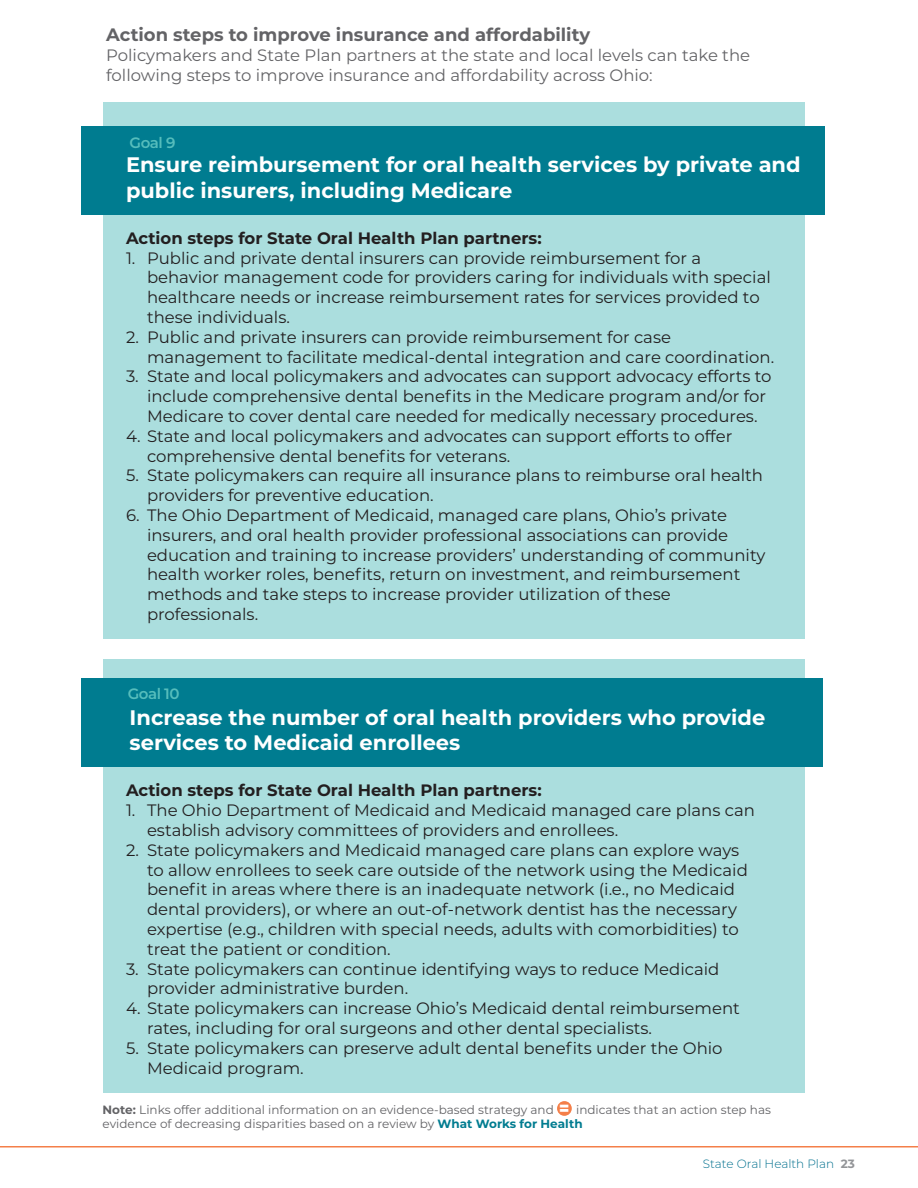
<style>
.page{position:relative;width:918px;height:1188px;background:#fff}
.page>*{position:absolute;margin:0;border:0;box-sizing:border-box;transform-origin:0 0}
.t1{font:700 21px/25.2px "Montserrat";color:#fff}
.t2{font:700 18px "Montserrat";color:#636366}
.t3{font:16.5px/19.8px "Montserrat";color:#231f20}
.t4{font:16.5px/19.8px "Montserrat";color:#636366}
.t5{font:700 16.5px "Montserrat";color:#231f20}
.t6{font:900 16.5px "Montserrat";color:#fff}
.t7{font:600 15px "Montserrat";letter-spacing:-.03em;color:#56bdbc}
.t8{font:12px/14.4px "Montserrat";color:#636366}
.t9{font:300 12px "Montserrat";color:#01708e}
.s1{font-weight:700}
.s2{font-weight:700;color:#007c90}
.s3{font-weight:700;color:#939598}
</style>
<div class="page">
<hr style="left:0;top:1146px;width:918px;height:2px;background:#f47f49">
<div style="left:103px;top:103px;width:702px;height:536px;background:#abdede"></div>
<div style="left:81px;top:126px;width:743px;height:88px;background:#007c90"></div>
<div style="left:103px;top:659px;width:702px;height:434px;background:#abdede"></div>
<div style="left:81px;top:679px;width:742px;height:88px;background:#007c90"></div>
<div style="left:557px;top:1101px;width:15px;height:15px;background:#f47f49;border-radius:50%"></div>
<p class="t2" style="left:106px;top:22px;width:485px">Action steps to improve insurance and affordability</p>
<p class="t4" style="left:106px;top:45px;width:645px">Policymakers and State Plan partners at the state and local levels can take the following steps to improve insurance and affordability across Ohio:</p>
<p class="t7" style="left:130px;top:132px;width:47px">Goal 9</p>
<p class="t1" style="left:126px;top:151px;width:676px">Ensure reimbursement for oral health services by private and public insurers, including Medicare</p>
<p class="t5" style="left:126px;top:226px;width:417px">Action steps for State Oral Health Plan partners:</p>
<p class="t3" style="left:147px;top:247px;width:625px;text-indent:-21px">1. Public and private dental insurers can provide reimbursement for a behavior management code for providers caring for individuals with special healthcare needs or increase reimbursement rates for services provided to these individuals.</p>
<p class="t3" style="left:147px;top:326px;width:629px;text-indent:-21px">2. Public and private insurers can provide reimbursement for case management to facilitate medical-dental integration and care coordination.</p>
<p class="t3" style="left:147px;top:366px;width:626px;text-indent:-21px">3. State and local policymakers and advocates can support advocacy efforts to include comprehensive dental benefits in the Medicare program and/or for<br>Medicare to cover dental care needed for medically necessary procedures.</p>
<p class="t3" style="left:147px;top:425px;width:587px;text-indent:-21px">4. State and local policymakers and advocates can support efforts to offer comprehensive dental benefits for veterans.</p>
<p class="t3" style="left:147px;top:465px;width:618px;text-indent:-21px">5. State policymakers can require all insurance plans to reimburse oral health providers for preventive education.</p>
<p class="t3" style="left:147px;top:505px;width:620px;text-indent:-21px">6. The Ohio Department of Medicaid, managed care plans, Ohio’s private insurers, and oral health provider professional associations can provide education and training to increase providers’ understanding of community health worker roles, benefits, return on investment, and reimbursement methods and take steps to increase provider utilization of these professionals.</p>
<p class="t7" style="left:128px;top:683px;width:53px">Goal 10</p>
<p class="t1" style="left:130px;top:704px;width:637px">Increase the number of oral health providers who provide services to Medicaid enrollees</p>
<p class="t5" style="left:126px;top:779px;width:417px">Action steps for State Oral Health Plan partners:</p>
<p class="t3" style="left:147px;top:800px;width:609px;text-indent:-21px">1. The Ohio Department of Medicaid and Medicaid managed care plans can establish advisory committees of providers and enrollees.</p>
<p class="t3" style="left:147px;top:839px;width:602px;text-indent:-21px">2. State policymakers and Medicaid managed care plans can explore ways to allow enrollees to seek care outside of the network using the Medicaid benefit in areas where there is an inadequate network (i.e., no Medicaid dental providers), or where an out-of-network dentist has the necessary expertise (e.g., children with special needs, adults with comorbidities) to treat the patient or condition.</p>
<p class="t3" style="left:147px;top:958px;width:574px;text-indent:-21px">3. State policymakers can continue identifying ways to reduce Medicaid provider administrative burden.</p>
<p class="t3" style="left:147px;top:998px;width:594px;text-indent:-21px">4. State policymakers can increase Ohio’s Medicaid dental reimbursement rates, including for oral surgeons and other dental specialists.</p>
<p class="t3" style="left:147px;top:1037px;width:577px;text-indent:-21px">5. State policymakers can preserve adult dental benefits under the Ohio<br>Medicaid program.</p>
<p class="t8" style="left:103px;top:1102px;width:453px"><span class="s1">Note:</span> Links offer additional information on an evidence-based strategy and</p>
<p class="t6" style="left:559px;top:1096px;width:12px">=</p>
<p class="t8" style="left:103px;top:1102px;width:670px;text-indent:474px">indicates that an action step has evidence of decreasing disparities based on a review by <span class="s2">What Works for Health</span></p>
<p class="t9" style="left:703px;top:1156px;width:154px">State Oral Health Plan <span class="s3">23</span></p>
</div>
